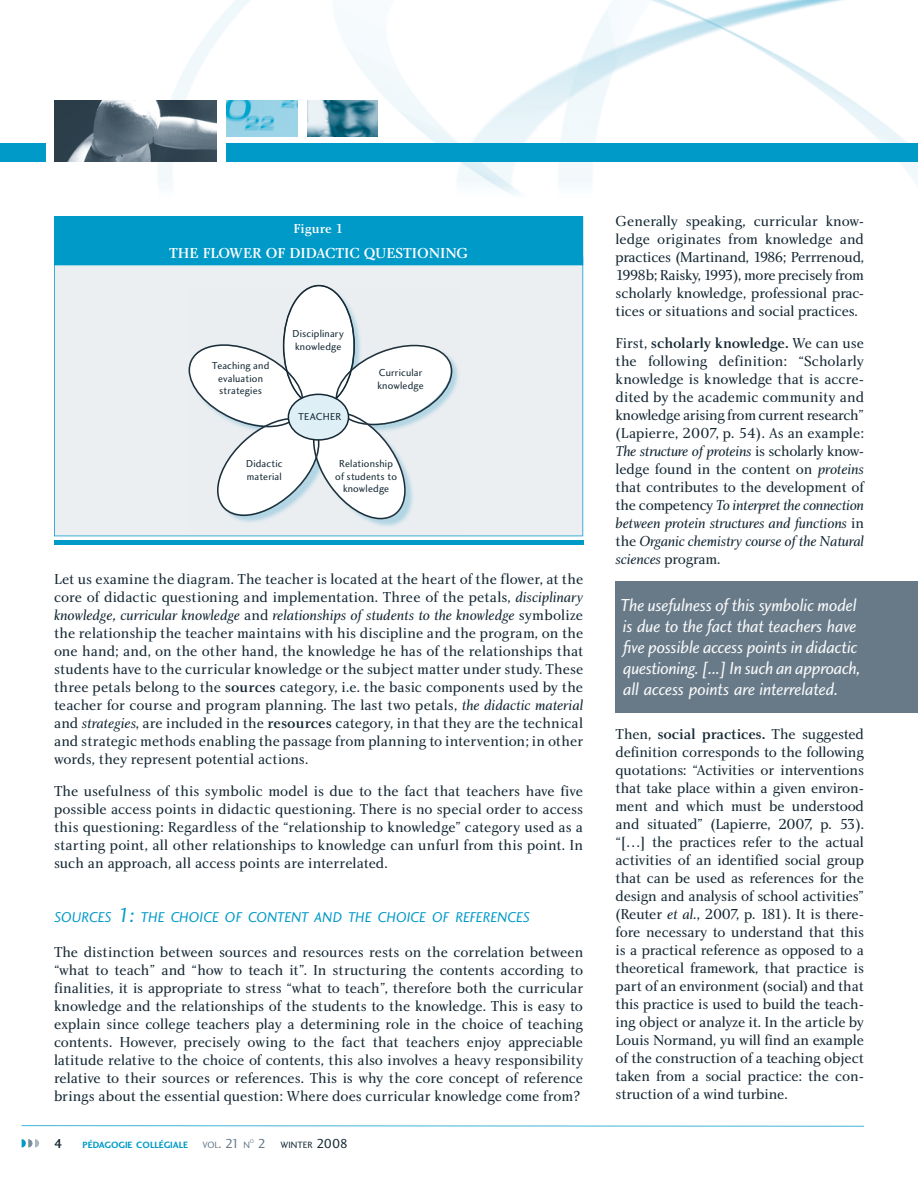
<style>
.page{position:relative;width:918px;height:1188px;background:#fff}
.page>*{position:absolute;margin:0;border:0;box-sizing:border-box;transform-origin:0 0}
.t1{font:18px/21px "Charlotte Sans Book Italic Plain";letter-spacing:-.01em;color:#f9fafb}
.t2{font:15px/18px "Charlotte Book Plain";letter-spacing:-.01em;color:#142733;text-align:justify}
.t3{font:15px/18px "Charlotte Book Italic Plain";letter-spacing:-.01em;color:#142733;text-align:justify}
.t4{font:15px "Charlotte Medium Plain";letter-spacing:-.015em;color:#142733}
.t5{font:15px "Charlotte Medium Plain";color:#fff}
.t6{font:14.7px "Charlotte Sans Book Italic Plain";letter-spacing:-.025em;color:#009ac8}
.t7{font:13.5px "Charlotte Medium Plain";color:#fff}
.t8{font:13.5px "Charlotte Sans Medium Plain";color:#142733}
.t9{font:10.5px/12.6px "Charlotte Sans Book Plain";letter-spacing:.02em;color:#142733}
.t10{font:9.45px "Charlotte Sans Bold Plain";color:#009ac8}
.t11{font:9.45px "Charlotte Sans Book Plain";color:#142733}
.t12{font:9.45px "Charlotte Sans Book Plain";color:#687a88}
.t13{font:5.55px "Charlotte Sans Book Plain";color:#687a88}
.s1{font-family:"Charlotte Book Italic Plain"}
.s2{font-family:"Charlotte Book Plain"}
.s3{font-family:"Charlotte Medium Plain"}
.s4{font-size:21px}
.s5{font-size:13.5px}
.s6{font-size:13.5px;color:#687a88}
</style>
<div class="page">
<img style="left:0;top:0;width:918px;height:195px">
<img style="left:55px;top:101px;width:162px;height:61px">
<img style="left:307px;top:101px;width:71px;height:36px">
<img style="left:227px;top:101px;width:70px;height:36px">
<hr style="left:22px;top:1125px;width:842px;height:2px;background:#009ac8">
<div style="left:227px;top:144px;width:691px;height:18px;background:#009ac8"></div>
<div style="left:0;top:144px;width:46px;height:18px;background:#009ac8"></div>
<svg style="left:22px;top:1139px;width:17px;height:9px"></svg>
<div style="left:54px;top:265px;width:529px;height:271px;background:#ebeff2"></div>
<svg style="left:183px;top:285px;width:275px;height:241px"></svg>
<div style="left:54px;top:216px;width:529px;height:49px;background:#009ac8"></div>
<div style="left:54px;top:540px;width:529px;height:5px;background:#009ac8"></div>
<div style="left:616px;top:581px;width:302px;height:132px;background:#687a88"></div>
<p class="t7" style="left:294px;top:223px;width:52px">Figure 1</p>
<p class="t5" style="left:169px;top:247px;width:301px">THE FLOWER OF DIDACTIC QUESTIONING</p>
<p class="t9" style="left:212px;top:360px;width:59px;text-align:center">Teaching and evaluation strategies</p>
<p class="t9" style="left:246px;top:459px;width:38px">Didactic material</p>
<p class="t9" style="left:293px;top:328px;width:53px">Disciplinary knowledge</p>
<p class="t9" style="left:377px;top:368px;width:48px">Curricular knowledge</p>
<p class="t9" style="left:298px;top:411px;width:45px">TEACHER</p>
<p class="t9" style="left:335px;top:458px;width:63px;text-align:center">Relationship of students to knowledge</p>
<p class="t2" style="left:54px;top:572px;width:531px">Let us examine the diagram. The teacher is located at the heart of the flower, at the core of didactic questioning and implementation. Three of the petals, <span class="s1">disciplinary</span></p>
<p class="t3" style="left:54px;top:608px;width:531px">knowledge, curricular knowledge <span class="s2">and</span> relationships of students to the knowledge <span class="s2">symbolize</span></p>
<p class="t2" style="left:54px;top:626px;width:531px">the relationship the teacher maintains with his discipline and the program, on the one hand; and, on the other hand, the knowledge he has of the relationships that students have to the curricular knowledge or the subject matter under study. These three petals belong to the <span class="s3">sources</span> category, i.e. the basic components used by the teacher for course and program planning. The last two petals, <span class="s1">the didactic material </span>and <span class="s1">strategies</span>, are included in the <span class="s3">resources</span> category, in that they are the technical and strategic methods enabling the passage from planning to intervention; in other words, they represent potential actions.</p>
<p class="t2" style="left:54px;top:783px;width:531px">The usefulness of this symbolic model is due to the fact that teachers have five possible access points in didactic questioning. There is no special order to access this questioning: Regardless of the “relationship to knowledge” category used as a starting point, all other relationships to knowledge can unfurl from this point. In such an approach, all access points are interrelated.</p>
<p class="t6" style="left:54px;top:911px;width:478px">SOURCES <span class="s4">1:</span> THE CHOICE OF CONTENT AND THE CHOICE OF REFERENCES</p>
<p class="t2" style="left:54px;top:944px;width:531px">The distinction between sources and resources rests on the correlation between “what to teach” and “how to teach it”. In structuring the contents according to finalities, it is appropriate to stress “what to teach”, therefore both the curricular knowledge and the relationships of the students to the knowledge. This is easy to explain since college teachers play a determining role in the choice of teaching contents. However, precisely owing to the fact that teachers enjoy appreciable latitude relative to the choice of contents, this also involves a heavy responsibility relative to their sources or references. This is why the core concept of reference brings about the essential question: Where does curricular knowledge come from?</p>
<p class="t8" style="left:54px;top:1138px;width:10px">4</p>
<p class="t10" style="left:82px;top:1141px;width:107px">PÉDAGOGIE COLLÉGIALE</p>
<p class="t12" style="left:202px;top:1141px;width:49px">VOL<span class="s5">. 21</span> N</p>
<p class="t13" style="left:250px;top:1139px;width:6px">O</p>
<p class="t11" style="left:258px;top:1141px;width:92px"><span class="s6">2</span> WINTER <span class="s5">2008</span></p>
<p class="t2" style="left:616px;top:213px;width:250px">Generally speaking, curricular know&shy;ledge originates from knowledge and practices (Martinand, 1986; Perrrenoud, 1998b; Raisky, 1993), more precisely from scholarly knowledge, professional prac&shy;tices or situations and social practices.</p>
<p class="t4" style="left:616px;top:337px;width:250px"><span class="s2">First,</span> scholarly knowledge. <span class="s2">We can use</span></p>
<p class="t2" style="left:616px;top:353px;width:250px">the following definition: “Scholarly knowledge is knowledge that is accre&shy;dited by the academic community and knowledge arising from current research” (Lapierre, 2007, p. 54). As an example:</p>
<p class="t3" style="left:616px;top:443px;width:250px">The structure of proteins <span class="s2">is scholarly know-</span></p>
<p class="t2" style="left:616px;top:461px;width:250px">ledge found in the content on <span class="s1">proteins </span>that contributes to the development of</p>
<p class="t3" style="left:616px;top:497px;width:250px"><span class="s2">the competency</span> To interpret the connection between protein structures and functions <span class="s2">in the</span> Organic chemistry course of the Natural sciences <span class="s2">program.</span></p>
<p class="t1" style="left:620px;top:596px;width:242px">The usefulness of this symbolic model is due to the fact that teachers have five possible access points in didactic questioning. [...] In such an approach, all access points are interrelated.</p>
<p class="t2" style="left:616px;top:726px;width:250px">Then, <span class="s3">social practices.</span> The suggested definition corresponds to the following quotations: “Activities or interventions that take place within a given environ&shy;ment and which must be understood and situated” (Lapierre, 2007, p. 53). “[…] the practices refer to the actual activities of an identified social group that can be used as references for the design and analysis of school activities” (Reuter <span class="s1">et al.</span>, 2007, p. 181). It is there&shy;fore necessary to understand that this is a practical reference as opposed to a theoretical framework, that practice is part of an environment (social) and that this practice is used to build the teach&shy;ing object or analyze it. In the article by Louis Normand, yu will find an example of the construction of a teaching object taken from a social practice: the con&shy;struction of a wind turbine.</p>
</div>
